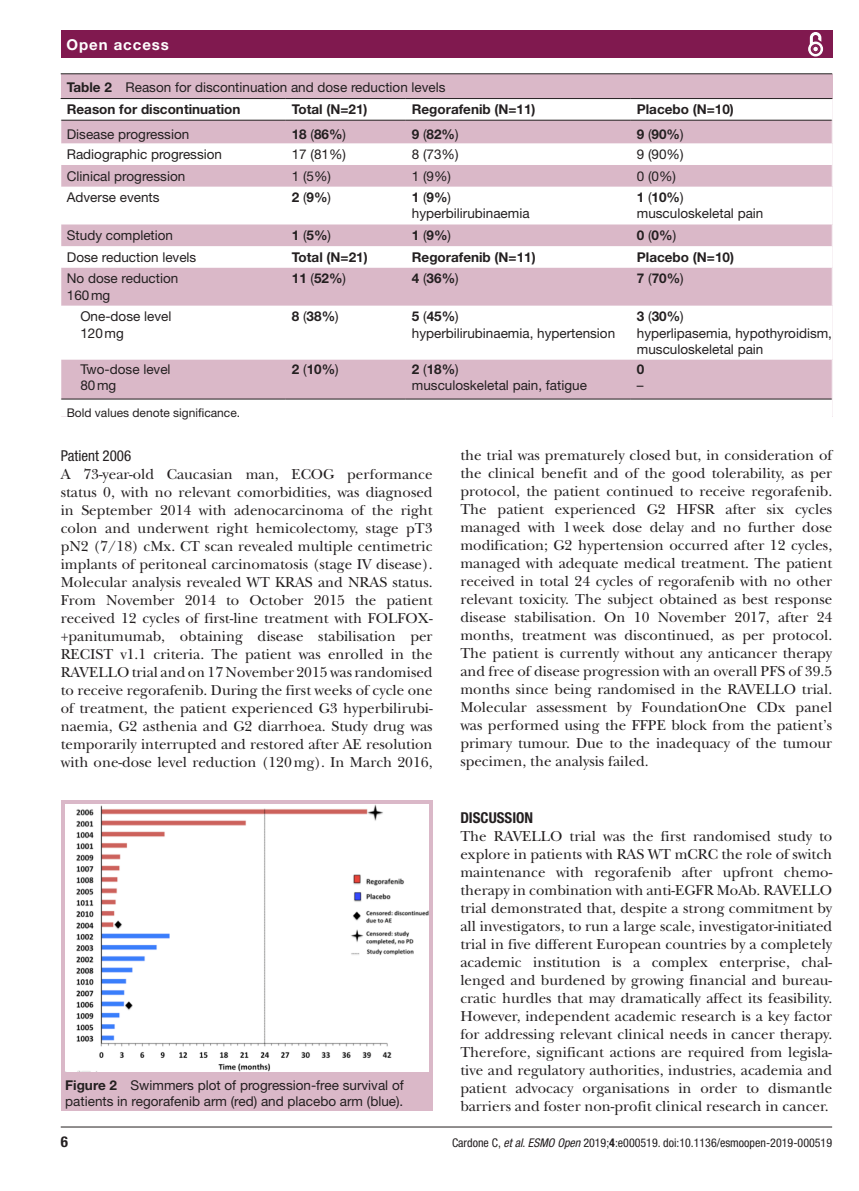
<style>
.page{position:relative;width:859px;height:1191px;background:#fff}
.page>*{position:absolute;margin:0;border:0;box-sizing:border-box;transform-origin:0 0}
.t1{font:15px/18px "New Baskerville";color:#231f20;text-align:justify}
.t2{font:700 condensed 15px "Helvetica Neue LT Std";color:#231f20}
.t3{font:condensed 15px "Helvetica Neue LT Std";color:#231f20}
.t4{font:700 15px "Helvetica Neue LT Std";letter-spacing:.065em;color:#fff}
.t5{font:13.5px/16.2px "Helvetica Neue LT Std";color:#231f20}
.t6{font:700 13.5px "Helvetica Neue LT Std";color:#231f20}
.t7{font:condensed 12px "Helvetica Neue LT Std";color:#231f20}
.t8{font:12px "Helvetica Neue LT Std";color:#231f20}
.s1{font-weight:700}
.s2{font-weight:400}
.s3{font-style:italic}
</style>
<div class="page">
<div style="left:61px;top:31px;width:771px;height:27px;background:#80194f"></div>
<svg style="left:808px;top:32px;width:16px;height:25px"></svg>
<div style="left:812px;top:45px;width:7px;height:8px;border:1px solid #80194f;border-radius:50%"></div>
<hr style="left:61px;top:1126px;width:771px;height:1px;background:#231f20">
<div style="left:61px;top:74px;width:771px;height:342px;background:#dab8c8"></div>
<hr style="left:61px;top:73px;width:771px;height:1px;background:#231f20">
<svg style="left:61px;top:99px;width:771px;height:317px;fill:#fff"></svg>
<hr style="left:61px;top:98px;width:225px;height:1px;background:#231f20">
<hr style="left:61px;top:120px;width:225px;height:1px;background:#231f20">
<hr style="left:286px;top:98px;width:120px;height:1px;background:#231f20">
<hr style="left:286px;top:120px;width:120px;height:1px;background:#231f20">
<hr style="left:406px;top:98px;width:225px;height:1px;background:#231f20">
<hr style="left:406px;top:120px;width:225px;height:1px;background:#231f20">
<hr style="left:631px;top:98px;width:201px;height:1px;background:#231f20">
<hr style="left:631px;top:120px;width:201px;height:1px;background:#231f20">
<hr style="left:286px;top:399px;width:120px;height:1px;background:#231f20">
<hr style="left:406px;top:399px;width:225px;height:1px;background:#231f20">
<hr style="left:61px;top:399px;width:225px;height:1px;background:#231f20">
<hr style="left:631px;top:399px;width:201px;height:1px;background:#231f20">
<svg style="left:832px;top:99px;width:1px;height:88px"></svg>
<svg style="left:832px;top:224px;width:1px;height:44px"></svg>
<svg style="left:832px;top:399px;width:1px;height:17px"></svg>
<div style="left:61px;top:800px;width:372px;height:310px;background:#dab8c8"></div>
<img style="left:65px;top:805px;width:363px;height:266px">
<p class="t4" style="left:66px;top:35px;width:104px">Open access</p>
<p class="t5" style="left:67px;top:76px;width:380px;line-height:22px"><span class="s1">Table 2</span> Reason for discontinuation and dose reduction levels<br><span class="s1">Reason for discontinuation</span></p>
<p class="t6" style="left:292px;top:101px;width:77px">Total (N=21)</p>
<p class="t6" style="left:412px;top:101px;width:125px">Regorafenib (N=11)</p>
<p class="t6" style="left:637px;top:101px;width:99px">Placebo (N=10)</p>
<p class="t5" style="left:67px;top:126px;width:124px">Disease progression</p>
<p class="t6" style="left:292px;top:126px;width:56px">18 <span class="s2">(</span>86%<span class="s2">)</span></p>
<p class="t6" style="left:412px;top:126px;width:48px">9 <span class="s2">(</span>82%<span class="s2">)</span></p>
<p class="t6" style="left:637px;top:126px;width:48px">9 <span class="s2">(</span>90%<span class="s2">)</span></p>
<p class="t5" style="left:67px;top:146px;width:157px">Radiographic progression</p>
<p class="t5" style="left:292px;top:146px;width:56px">17 (81%)</p>
<p class="t5" style="left:412px;top:146px;width:48px">8 (73%)</p>
<p class="t5" style="left:637px;top:146px;width:48px">9 (90%)</p>
<p class="t5" style="left:67px;top:167px;width:120px">Clinical progression</p>
<p class="t5" style="left:292px;top:167px;width:41px">1 (5%)</p>
<p class="t5" style="left:412px;top:167px;width:41px">1 (9%)</p>
<p class="t5" style="left:637px;top:167px;width:41px">0 (0%)</p>
<p class="t5" style="left:67px;top:189px;width:94px">Adverse events</p>
<p class="t6" style="left:292px;top:189px;width:41px">2 <span class="s2">(</span>9%<span class="s2">)</span></p>
<p class="t5" style="left:412px;top:189px;width:119px"><span class="s1">1</span> (<span class="s1">9%</span>) hyperbilirubinaemia</p>
<p class="t5" style="left:637px;top:189px;width:128px"><span class="s1">1</span> (<span class="s1">10%</span>) musculoskeletal pain</p>
<p class="t5" style="left:67px;top:227px;width:108px">Study completion</p>
<p class="t6" style="left:292px;top:227px;width:41px">1 <span class="s2">(</span>5%<span class="s2">)</span></p>
<p class="t6" style="left:412px;top:227px;width:41px">1 <span class="s2">(</span>9%<span class="s2">)</span></p>
<p class="t6" style="left:637px;top:227px;width:41px">0 <span class="s2">(</span>0%<span class="s2">)</span></p>
<p class="t5" style="left:67px;top:249px;width:131px">Dose reduction levels</p>
<p class="t6" style="left:292px;top:249px;width:77px">Total (N=21)</p>
<p class="t6" style="left:412px;top:249px;width:125px">Regorafenib (N=11)</p>
<p class="t6" style="left:637px;top:249px;width:99px">Placebo (N=10)</p>
<p class="t5" style="left:67px;top:270px;width:113px">No dose reduction<br>160mg</p>
<p class="t6" style="left:292px;top:270px;width:56px">11 <span class="s2">(</span>52%<span class="s2">)</span></p>
<p class="t6" style="left:412px;top:270px;width:48px">4 <span class="s2">(</span>36%<span class="s2">)</span></p>
<p class="t6" style="left:637px;top:270px;width:48px">7 <span class="s2">(</span>70%<span class="s2">)</span></p>
<p class="t5" style="left:80px;top:308px;width:93px">One-dose level<br>120mg</p>
<p class="t6" style="left:292px;top:308px;width:48px">8 <span class="s2">(</span>38%<span class="s2">)</span></p>
<p class="t5" style="left:412px;top:308px;width:205px"><span class="s1">5</span> (<span class="s1">45%</span>)<br>hyperbilirubinaemia, hypertension</p>
<p class="t5" style="left:637px;top:308px;width:197px"><span class="s1">3</span> (<span class="s1">30%</span>)<br>hyperlipasemia, hypothyroidism, musculoskeletal pain</p>
<p class="t5" style="left:80px;top:361px;width:92px">Two-dose level<br>80mg</p>
<p class="t6" style="left:292px;top:361px;width:48px">2 <span class="s2">(</span>10%<span class="s2">)</span></p>
<p class="t5" style="left:412px;top:361px;width:177px"><span class="s1">2</span> (<span class="s1">18%</span>)<br>musculoskeletal pain, fatigue</p>
<p class="t6" style="left:637px;top:361px;width:9px">0</p>
<p class="t5" style="left:637px;top:377px;width:8px">–</p>
<p class="t8" style="left:67px;top:405px;width:175px">Bold values denote significance.</p>
<p class="t3" style="left:61px;top:447px;width:72px">Patient 2006</p>
<p class="t1" style="left:61px;top:465px;width:373px">A 73-year-old Caucasian man, ECOG performance status 0, with no relevant comorbidities, was diagnosed in September 2014 with adenocarcinoma of the right colon and underwent right hemicolectomy, stage pT3 pN2 (7/18) cMx. CT scan revealed multiple centimetric implants of peritoneal carcinomatosis (stage IV disease).<br>Molecular analysis revealed WT KRAS and NRAS status.<br>From November 2014 to October 2015 the patient received 12 cycles of first-line treatment with FOLFOX-+panitumumab, obtaining disease stabilisation per RECIST v1.1 criteria. The patient was enrolled in the RAVELLO trial and on 17 November 2015 was randomised to receive regorafenib. During the first weeks of cycle one of treatment, the patient experienced G3 hyperbilirubi&shy;naemia, G2 asthenia and G2 diarrhoea. Study drug was temporarily interrupted and restored after AE resolution with one-dose level reduction (120mg). In March 2016,</p>
<p class="t5" style="left:65px;top:1076px;width:340px"><span class="s1">Figure 2</span> Swimmers plot of progression-free survival of patients in regorafenib arm (red) and placebo arm (blue).</p>
<p class="t1" style="left:460px;top:446px;width:373px">the trial was prematurely closed but, in consideration of the clinical benefit and of the good tolerability, as per protocol, the patient continued to receive regorafenib.<br>The patient experienced G2 HFSR after six cycles managed with 1week dose delay and no further dose modification; G2 hypertension occurred after 12 cycles, managed with adequate medical treatment. The patient received in total 24 cycles of regorafenib with no other relevant toxicity. The subject obtained as best response disease stabilisation. On 10 November 2017, after 24 months, treatment was discontinued, as per protocol.<br>The patient is currently without any anticancer therapy and free of disease progression with an overall PFS of 39.5 months since being randomised in the RAVELLO trial.<br>Molecular assessment by FoundationOne CDx panel was performed using the FFPE block from the patient’s primary tumour. Due to the inadequacy of the tumour specimen, the analysis failed.</p>
<p class="t2" style="left:460px;top:808px;width:74px">DISCUSSION</p>
<p class="t1" style="left:460px;top:827px;width:373px">The RAVELLO trial was the first randomised study to explore in patients with RAS WT mCRC the role of switch maintenance with regorafenib after upfront chemo&shy;therapy in combination with anti-EGFR MoAb. RAVELLO trial demonstrated that, despite a strong commitment by all investigators, to run a large scale, investigator-initiated trial in five different European countries by a completely academic institution is a complex enterprise, chal&shy;lenged and burdened by growing financial and bureau&shy;cratic hurdles that may dramatically affect its feasibility.<br>However, independent academic research is a key factor for addressing relevant clinical needs in cancer therapy.<br>Therefore, significant actions are required from legisla&shy;tive and regulatory authorities, industries, academia and patient advocacy organisations in order to dismantle barriers and foster non-profit clinical research in cancer.</p>
<p class="t2" style="left:61px;top:1132px;width:9px">6</p>
<p class="t7" style="left:452px;top:1135px;width:382px">Cardone C, <span class="s3">et al</span>. <span class="s3">ESMO Open</span> 2019;<span class="s1">4</span>:e000519. doi:10.1136/esmoopen-2019-000519</p>
</div>
